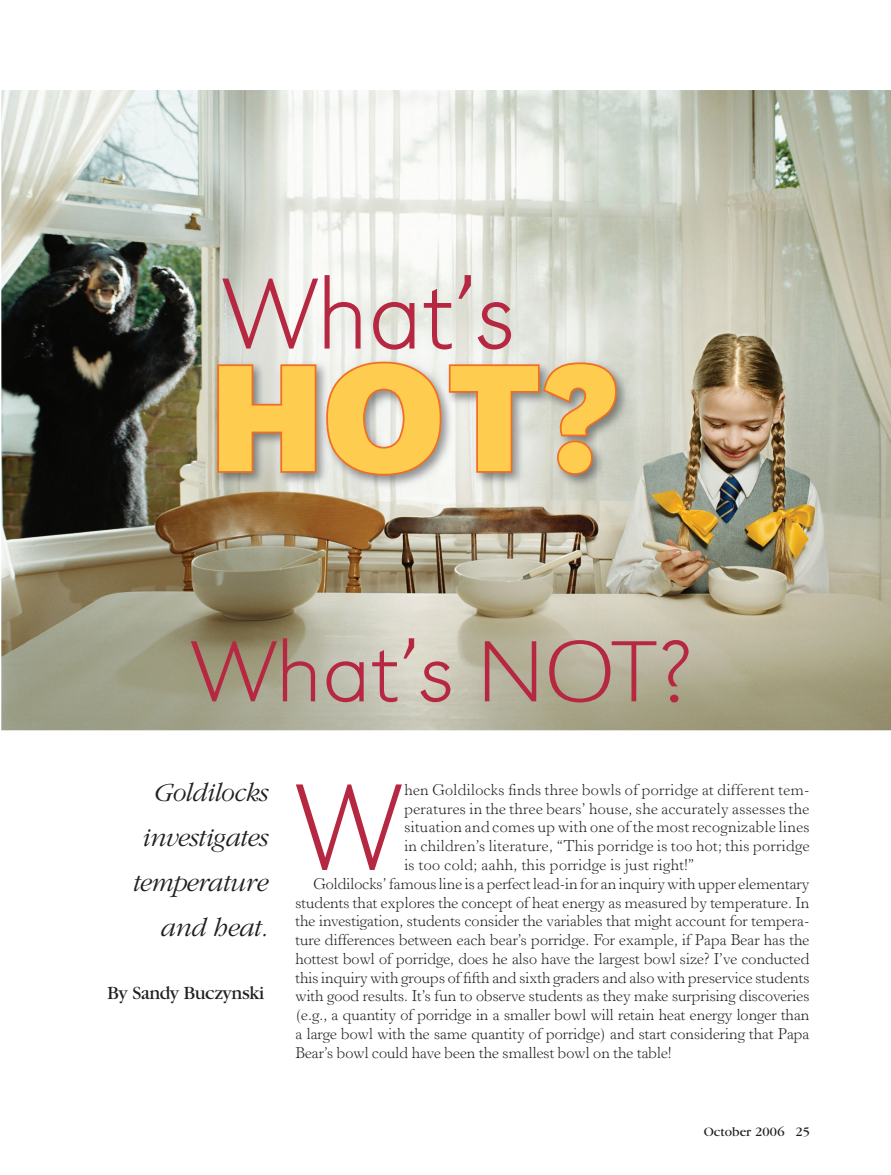
<style>
.page{position:relative;width:891px;height:1175px;background:#fff}
.page>*{position:absolute;margin:0;border:0;box-sizing:border-box;transform-origin:0 0}
.t1{font:700 157.35px "URW Grotesk T";color:#fecc4e}
.t2{font:128.25px "URW Grotesk T Extr Ligh Narr";color:#b62841}
.t3{font:104.85px "URW Grotesk T Extr Ligh Wide";color:#b62841}
.t4{font:90px "URW Grotesk T Extr Ligh Extr Wide";letter-spacing:-.02em;color:#b62841}
.t5{font:italic 300 27px/45px "Garamond";letter-spacing:-.02em;color:#231f20;text-align:right}
.t6{font:19.5px "Garamond";letter-spacing:-.02em;color:#231f20}
.t7{font:300 15.75px "Horley Old Style";color:#231f20}
.t8{font:300 15.75px "Horley Old Style";letter-spacing:.02em;color:#231f20}
.t9{font:13.5px "Garamond";color:#231f20}
</style>
<div class="page">
<img style="left:1px;top:90px;width:890px;height:640px">
<img style="left:212px;top:357px;width:419px;height:132px">
<svg style="left:216px;top:362px;width:102px;height:112px;background:#a89484"></svg>
<svg style="left:324px;top:360px;width:295px;height:117px;background:#bbab9d"></svg>
<h3 class="t3" style="left:222px;top:255px;width:296px">What’s</h3>
<h1 class="t1" style="left:209px;top:327px;width:413px">HOT?</h1>
<h3 class="t4" style="left:190px;top:621px;width:502px">What’s NOT?</h3>
<h3 class="t5" style="left:131px;top:770px;width:137px">Goldilocks investigates temperature and heat.</h3>
<p class="t6" style="left:108px;top:983px;width:158px">By Sandy Buczynski</p>
<h2 class="t2" style="left:296px;top:755px;width:107px">W</h2>
<p class="t8" style="left:404px;top:780px;width:407px">hen Goldilocks finds three bowls of porridge at different tem-</p>
<p class="t8" style="left:404px;top:799px;width:407px">peratures in the three bears’ house, she accurately assesses the</p>
<p class="t8" style="left:404px;top:818px;width:407px">situation and comes up with one of the most recognizable lines</p>
<p class="t8" style="left:404px;top:837px;width:407px">in children’s literature, “This porridge is too hot; this porridge</p>
<p class="t8" style="left:404px;top:855px;width:292px">is too cold; aahh, this porridge is just right!”</p>
<p class="t7" style="left:314px;top:874px;width:497px">Goldilocks’ famous line is a perfect lead-in for an inquiry with upper elementary</p>
<p class="t7" style="left:296px;top:893px;width:516px">students that explores the concept of heat energy as measured by temperature. In</p>
<p class="t7" style="left:296px;top:912px;width:515px">the investigation, students consider the variables that might account for tempera-</p>
<p class="t7" style="left:296px;top:930px;width:515px">ture differences between each bear’s porridge. For example, if Papa Bear has the</p>
<p class="t7" style="left:296px;top:949px;width:516px">hottest bowl of porridge, does he also have the largest bowl size? I’ve conducted</p>
<p class="t7" style="left:296px;top:968px;width:516px">this inquiry with groups of fifth and sixth graders and also with preservice students</p>
<p class="t7" style="left:296px;top:987px;width:516px">with good results. It’s fun to observe students as they make surprising discoveries</p>
<p class="t7" style="left:296px;top:1005px;width:516px">(e.g., a quantity of porridge in a smaller bowl will retain heat energy longer than</p>
<p class="t7" style="left:296px;top:1024px;width:516px">a large bowl with the same quantity of porridge) and start considering that Papa</p>
<p class="t7" style="left:296px;top:1043px;width:377px">Bear’s bowl could have been the smallest bowl on the table!</p>
<p class="t9" style="left:704px;top:1124px;width:108px">October 2006 25</p>
</div>
